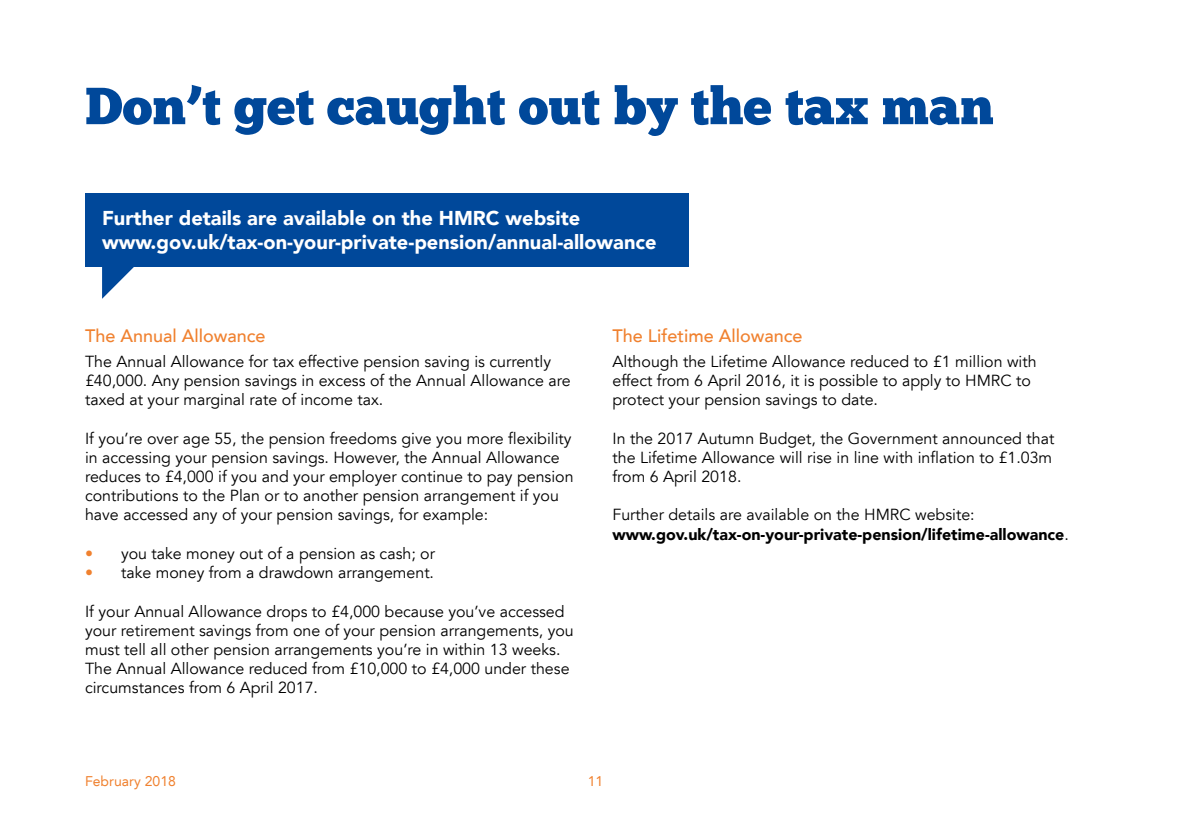
<style>
.page{position:relative;width:1191px;height:840px;background:#fff}
.page>*{position:absolute;margin:0;border:0;box-sizing:border-box;transform-origin:0 0}
.t1{font:52px "Chunk Five";color:#00489a}
.t2{font:900 20px/24px "Avenir LT";color:#fff}
.t3{font:500 18px "Avenir LT";color:#f0812f}
.t4{font:16px/19.2px "Avenir LT";color:#000}
.t5{font:900 16px/19.2px "Avenir LT";color:#000}
.t6{font:14px "Avenir LT";color:#f0812f}
.s1{color:#f0812f}
.s2{font-weight:400}
</style>
<div class="page">
<div style="left:85px;top:193px;width:603px;height:73px;background:#00489a"></div>
<svg style="left:102px;top:266px;width:34px;height:32px"></svg>
<h1 class="t1" style="left:85px;top:75px;width:910px">Don’t get caught out by the tax man</h1>
<p class="t2" style="left:102px;top:206px;width:556px">Further details are available on the HMRC website www.gov.uk/tax-on-your-private-pension/annual-allowance</p>
<p class="t3" style="left:85px;top:325px;width:182px">The Annual Allowance</p>
<p class="t4" style="left:85px;top:352px;width:487px">The Annual Allowance for tax effective pension saving is currently £40,000. Any pension savings in excess of the Annual Allowance are taxed at your marginal rate of income tax.</p>
<p class="t4" style="left:85px;top:428px;width:490px">If you’re over age 55, the pension freedoms give you more flexibility in accessing your pension savings. However, the Annual Allowance reduces to £4,000 if you and your employer continue to pay pension contributions to the Plan or to another pension arrangement if you have accessed any of your pension savings, for example:</p>
<p class="t4" style="left:85px;top:544px;width:351px"><span class="s1">•</span> you take money out of a pension as cash; or</p>
<p class="t4" style="left:85px;top:563px;width:350px"><span class="s1">•</span> take money from a drawdown arrangement.</p>
<p class="t4" style="left:85px;top:601px;width:490px">If your Annual Allowance drops to £4,000 because you’ve accessed your retirement savings from one of your pension arrangements, you must tell all other pension arrangements you’re in within 13 weeks.<br>The Annual Allowance reduced from £10,000 to £4,000 under these circumstances from 6 April 2017.</p>
<p class="t3" style="left:612px;top:325px;width:192px">The Lifetime Allowance</p>
<p class="t4" style="left:612px;top:352px;width:425px">Although the Lifetime Allowance reduced to £1 million with effect from 6 April 2016, it is possible to apply to HMRC to protect your pension savings to date.</p>
<p class="t4" style="left:612px;top:428px;width:443px">In the 2017 Autumn Budget, the Government announced that the Lifetime Allowance will rise in line with inflation to £1.03m from 6 April 2018.</p>
<p class="t5" style="left:612px;top:505px;width:458px"><span class="s2">Further details are available on the HMRC website: </span>www.gov.uk/tax-on-your-private-pension/lifetime-allowance<span class="s2">.</span></p>
<p class="t6" style="left:85px;top:772px;width:92px">February 2018</p>
<p class="t6" style="left:587px;top:772px;width:17px">11</p>
</div>
